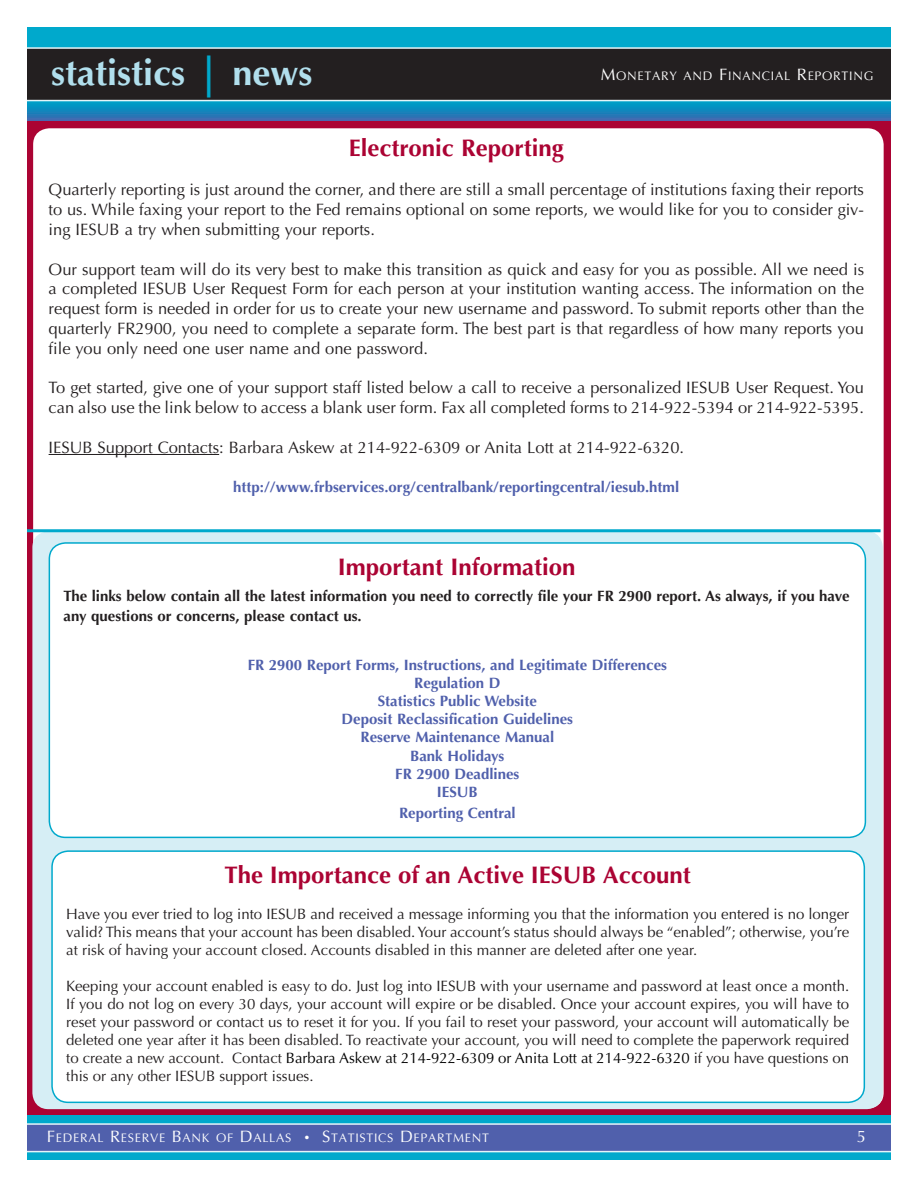
<style>
.page{position:relative;width:918px;height:1188px;background:#fff}
.page>*{position:absolute;margin:0;border:0;box-sizing:border-box;transform-origin:0 0}
.t1{font:700 36px "Optima LT Std";color:#b1dfed}
.Bodyw_tab{font:700 24px "Optima LT Std";color:#ab0333}
.t2{font:16.5px/19.8px "Optima LT Std";color:#231f20;text-align:justify}
.t3{font:16.5px "Optima LT Std";color:#fff}
.Default{font:15px/18px "Optima LT Std";color:#221e1f;text-align:justify}
.t4{font:700 15px "Optima LT Std";color:#5060ac}
.Bodyw_tab-2{font:700 15px/19.5px "Optima LT Std";color:#231f20}
.t5{font:12.3px "Optima LT Std";letter-spacing:.06em;color:#fff}
.s1{font-size:42px;color:#00a9cc}
.s2{font-size:16.5px}
.s3{color:#000}
.s4{font-size:10.5px}
</style>
<div class="page">
<svg style="left:27px;top:101px;width:864px;height:21px"></svg>
<div style="left:27px;top:122px;width:864px;height:994px;background:#ab0333"></div>
<div style="left:27px;top:1116px;width:864px;height:44px;background:#00a9cc"></div>
<div style="left:27px;top:27px;width:864px;height:26px;background:#00a9cc"></div>
<div style="left:14px;top:48px;width:888px;height:53px;background:#231f20"></div>
<div style="left:14px;top:47px;width:889px;height:54px;border:2px solid #e4f4f8"></div>
<div style="left:2px;top:1124px;width:915px;height:28px;background:#5060ac"></div>
<div style="left:2px;top:1123px;width:916px;height:29px;border:2px solid #e4f4f8"></div>
<div style="left:891px;top:0;width:27px;height:1188px;background:#fff"></div>
<div style="left:0;top:0;width:27px;height:1188px;background:#fff"></div>
<div style="left:33px;top:128px;width:851px;height:981px;background:#fff;border-radius:16px"></div>
<div style="left:32px;top:531px;width:851px;height:578px;background:#d6eef5;border-radius:16px"></div>
<hr style="left:27px;top:529px;width:854px;height:3px;background:#00a9cc">
<hr style="left:49px;top:454px;width:170px;height:1px;background:#231f20">
<div style="left:49px;top:543px;width:816px;height:294px;background:#fff;border-radius:16px"></div>
<div style="left:49px;top:542px;width:817px;height:296px;border:2px solid #00a9cc;border-radius:16px"></div>
<div style="left:52px;top:851px;width:812px;height:251px;background:#fff;border-radius:16px"></div>
<div style="left:51px;top:850px;width:814px;height:253px;border:2px solid #00a9cc;border-radius:16px"></div>
<p class="t1" style="left:51px;top:52px;width:263px">statistics <span class="s1">|</span> news</p>
<p class="t5" style="left:601px;top:69px;width:274px"><span class="s2">M</span>ONETARY AND <span class="s2">F</span>INANCIAL <span class="s2">R</span>EPORTING</p>
<p class="Bodyw_tab" style="left:349px;top:134px;width:216px">Electronic Reporting</p>
<p class="t2" style="left:49px;top:180px;width:817px">Quarterly reporting is just around the corner, and there are still a small percentage of institutions faxing their reports to us. While faxing your report to the Fed remains optional on some reports, we would like for you to consider giv&shy;ing IESUB a try when submitting your reports.</p>
<p class="t2" style="left:49px;top:259px;width:817px">Our support team will do its very best to make this transition as quick and easy for you as possible. All we need is a completed IESUB User Request Form for each person at your institution wanting access. The information on the request form is needed in order for us to create your new username and password. To submit reports other than the quarterly FR2900, you need to complete a separate form. The best part is that regardless of how many reports you file you only need one user name and one password.</p>
<p class="t2" style="left:49px;top:378px;width:817px">To get started, give one of your support staff listed below a call to receive a personalized IESUB User Request. You can also use the link below to access a blank user form. Fax all completed forms to 214-922-5394 or 214‑922‑5395.</p>
<p class="t2" style="left:49px;top:438px;width:637px">IESUB Support Contacts: Barbara Askew at 214-922-6309 or Anita Lott at 214-922-6320.</p>
<p class="t4" style="left:233px;top:478px;width:448px">http://www.frbservices.org/centralbank/reportingcentral/iesub.html</p>
<p class="Bodyw_tab" style="left:338px;top:553px;width:239px">Important Information</p>
<p class="Bodyw_tab-2" style="left:64px;top:586px;width:787px">The links below contain all the latest information you need to correctly file your FR 2900 report. As always, if you have any questions or concerns, please contact us.</p>
<p class="t4" style="left:248px;top:656px;width:421px">FR 2900 Report Forms, Instructions, and Legitimate Differences</p>
<p class="t4" style="left:414px;top:674px;width:88px">Regulation D</p>
<p class="t4" style="left:378px;top:692px;width:161px">Statistics Public Website</p>
<p class="t4" style="left:342px;top:711px;width:233px">Deposit Reclassification Guidelines</p>
<p class="t4" style="left:361px;top:729px;width:195px">Reserve Maintenance Manual</p>
<p class="t4" style="left:410px;top:747px;width:96px">Bank Holidays</p>
<p class="t4" style="left:395px;top:765px;width:126px">FR 2900 Deadlines</p>
<p class="t4" style="left:437px;top:783px;width:42px">IESUB</p>
<p class="t4" style="left:399px;top:804px;width:118px">Reporting Central</p>
<p class="Bodyw_tab" style="left:225px;top:861px;width:468px">The Importance of an Active IESUB Account</p>
<p class="Default" style="left:66px;top:905px;width:785px">Have you ever tried to log into IESUB and received a message informing you that the information you entered is no longer valid? This means that your account has been disabled. Your account’s status should always be “enabled”; otherwise, you’re at risk of having your account closed. Accounts disabled in this manner are deleted after one year.</p>
<p class="Default" style="left:66px;top:977px;width:785px">Keeping your account enabled is easy to do. Just log into IESUB with your username and password at least once a month.<br>If you do not log on every 30 days, your account will expire or be disabled. Once your account expires, you will have to reset your password or contact us to reset it for you. If you fail to reset your password, your account will automatically be deleted one year after it has been disabled. To reactivate your account, you will need to complete the paperwork required to create a new account. Contact <span class="s3">Barbara Askew at 214-922-6309 or Anita Lott at 214-922-6320</span> if you have questions on this or any other IESUB support issues.</p>
<p class="t5" style="left:47px;top:1131px;width:444px"><span class="s2">F</span>EDERAL <span class="s2">R</span>ESERVE <span class="s2">B</span>ANK OF <span class="s2">D</span>ALLAS <span class="s4">•</span> <span class="s2">S</span>TATISTICS <span class="s2">D</span> EPARTMENT</p>
<p class="t3" style="left:857px;top:1127px;width:11px">5</p>
</div>
